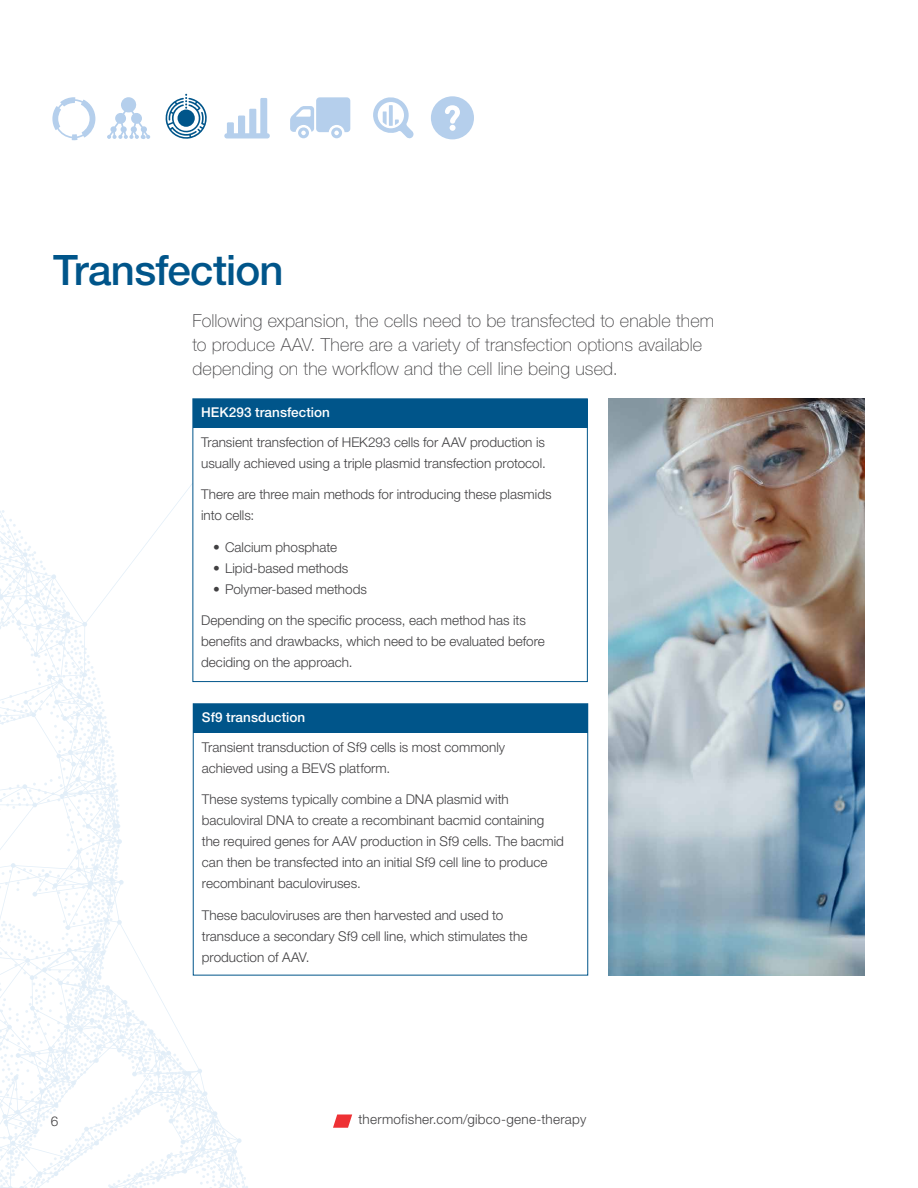
<style>
.page{position:relative;width:918px;height:1188px;background:#fff}
.page>*{position:absolute;margin:0;border:0;box-sizing:border-box;transform-origin:0 0}
.t1{font:500 42px "Helvetica Neue LTW1 G";letter-spacing:-.02em;color:#00558a}
.t2{font:100 18px/24px "Helvetica Neue LTW1 G";letter-spacing:.005em;color:#414042}
.t3{font:300 13.5px/21px "Helvetica Neue LTW1 G";color:#414042}
.t4{font:300 13.5px "Helvetica Neue LTW1 G";letter-spacing:.02em;color:#414042}
.t5{font:500 13.5px "Helvetica Neue LTW1 G";letter-spacing:.005em;color:#fff}
</style>
<div class="page">
<svg style="left:0;top:484px;width:255px;height:704px"></svg>
<div style="left:192px;top:398px;width:396px;height:284px;border:1px solid #00558a"></div>
<img style="left:609px;top:399px;width:255px;height:577px">
<div style="left:193px;top:399px;width:394px;height:29px;background:#00558a"></div>
<div style="left:194px;top:704px;width:394px;height:29px;background:#00558a"></div>
<svg style="left:107px;top:97px;width:43px;height:42px"></svg>
<svg style="left:52px;top:97px;width:43px;height:43px"></svg>
<svg style="left:165px;top:94px;width:42px;height:45px"></svg>
<svg style="left:224px;top:98px;width:46px;height:40px"></svg>
<svg style="left:290px;top:97px;width:60px;height:41px"></svg>
<svg style="left:373px;top:97px;width:41px;height:42px"></svg>
<svg style="left:431px;top:96px;width:43px;height:43px"></svg>
<svg style="left:333px;top:1114px;width:19px;height:14px"></svg>
<h1 class="t1" style="left:53px;top:245px;width:232px">Transfection</h1>
<h2 class="t2" style="left:192px;top:309px;width:523px">Following expansion, the cells need to be transfected to enable them to produce AAV. There are a variety of transfection options available depending on the workflow and the cell line being used.</h2>
<p class="t5" style="left:201px;top:404px;width:130px">HEK293 transfection</p>
<p class="t3" style="left:201px;top:432px;width:346px">Transient transfection of HEK293 cells for AAV production is usually achieved using a triple plasmid transfection protocol.</p>
<p class="t3" style="left:201px;top:484px;width:352px">There are three main methods for introducing these plasmids into cells:</p>
<p class="t3" style="left:213px;top:537px;width:126px">• Calcium phosphate</p>
<p class="t3" style="left:213px;top:558px;width:137px">• Lipid-based methods</p>
<p class="t3" style="left:213px;top:579px;width:155px">• Polymer-based methods</p>
<p class="t3" style="left:201px;top:610px;width:345px">Depending on the specific process, each method has its benefits and drawbacks, which need to be evaluated before deciding on the approach.</p>
<p class="t5" style="left:202px;top:709px;width:105px">Sf9 transduction</p>
<p class="t3" style="left:202px;top:736px;width:305px">Transient transduction of Sf9 cells is most commonly achieved using a BEVS platform.</p>
<p class="t3" style="left:202px;top:789px;width:364px">These systems typically combine a DNA plasmid with baculoviral DNA to create a recombinant bacmid containing the required genes for AAV production in Sf9 cells. The bacmid can then be transfected into an initial Sf9 cell line to produce recombinant baculoviruses.</p>
<p class="t3" style="left:202px;top:904px;width:327px">These baculoviruses are then harvested and used to transduce a secondary Sf9 cell line, which stimulates the production of AAV.</p>
<p class="t3" style="left:51px;top:1110px;width:9px">6</p>
<p class="t4" style="left:358px;top:1111px;width:229px">thermofisher.com/gibco-gene-therapy</p>
</div>
